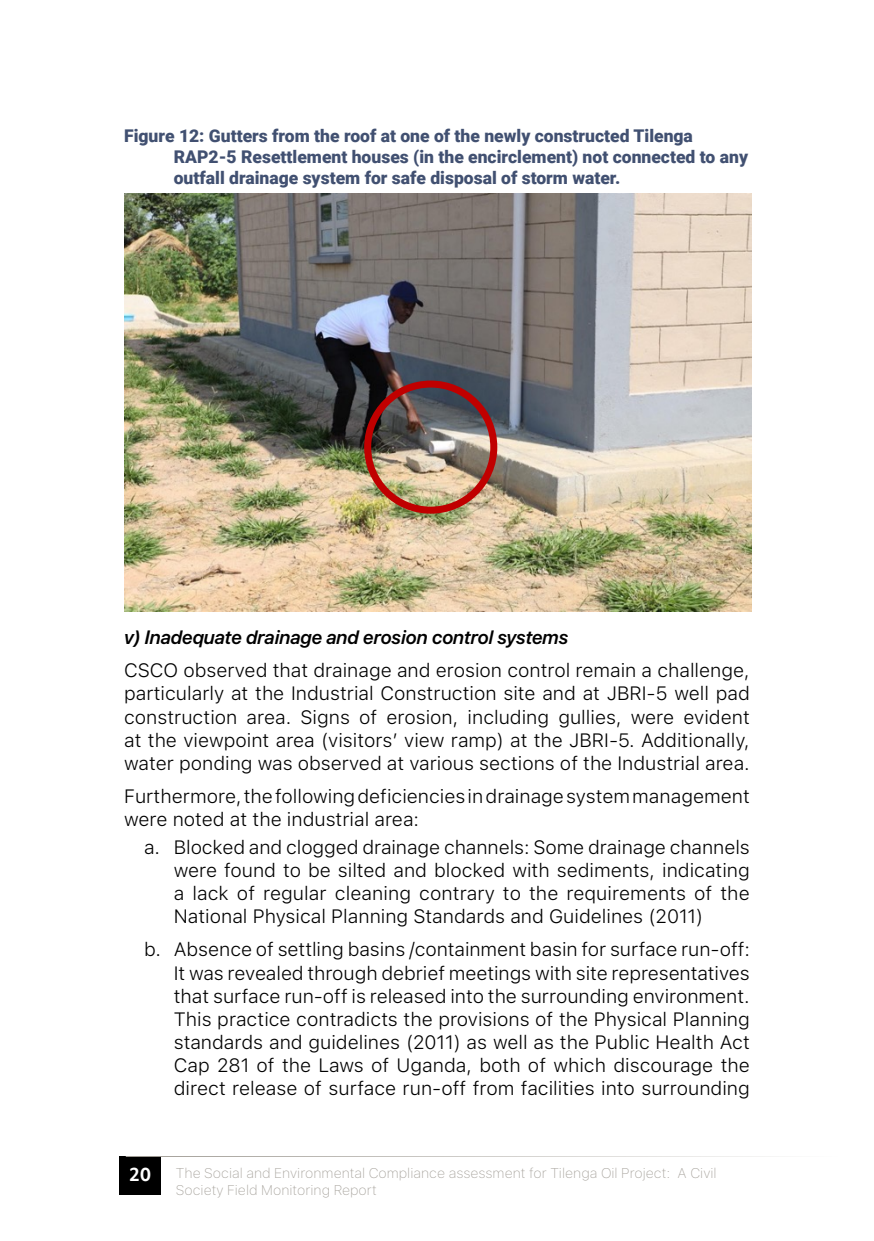
<style>
.page{position:relative;width:874px;height:1241px;background:#fff}
.page>*{position:absolute;margin:0;border:0;box-sizing:border-box;transform-origin:0 0}
.t1{font:300 19.25px/23.1px "SF Pro Text";color:#000;text-align:justify}
.t2{font:italic 19.25px "SF Pro";color:#000}
.t3{font:900 17.5px/21px "Roboto";color:#415071}
.t4{font:700 17.5px "Objektiv Mk 1";color:#fff}
.t5{font:100 14px/16.8px "SF Pro Text";color:#a29e97}
</style>
<div class="page">
<div style="left:119px;top:1156px;width:42px;height:38px;background:#000"></div>
<hr style="left:126px;top:1155px;width:711px;height:1px;background:#a29e97">
<img style="left:124px;top:193px;width:627px;height:418px">
<div style="left:364px;top:380px;width:133px;height:133px;border:7px solid #c00000;border-radius:50%"></div>
<p class="t3" style="left:174px;top:125px;width:575px;text-indent:-50px">Figure 12: Gutters from the roof at one of the newly constructed Tilenga<br>RAP2-5 Resettlement houses (in the encirclement) not connected to any outfall drainage system for safe disposal of storm water.</p>
<p class="t2" style="left:124px;top:626px;width:445px">v) Inadequate drainage and erosion control systems</p>
<p class="t1" style="left:124px;top:659px;width:627px">CSCO observed that drainage and erosion control remain a challenge, particularly at the Industrial Construction site and at JBRI-5 well pad construction area. Signs of erosion, including gullies, were evident at the viewpoint area (visitors’ view ramp) at the JBRI-5. Additionally, water ponding was observed at various sections of the Industrial area.</p>
<p class="t1" style="left:124px;top:784px;width:627px">Furthermore, the following deficiencies in drainage system management were noted at the industrial area:</p>
<p class="t1" style="left:174px;top:835px;width:577px;text-indent:-30px">a. Blocked and clogged drainage channels: Some drainage channels were found to be silted and blocked with sediments, indicating a lack of regular cleaning contrary to the requirements of the National Physical Planning Standards and Guidelines (2011)</p>
<p class="t1" style="left:174px;top:938px;width:577px;text-indent:-30px">b. Absence of settling basins /containment basin for surface run-off:<br>It was revealed through debrief meetings with site representatives that surface run-off is released into the surrounding environment.<br>This practice contradicts the provisions of the Physical Planning standards and guidelines (2011) as well as the Public Health Act Cap 281 of the Laws of Uganda, both of which discourage the direct release of surface run-off from facilities into surrounding</p>
<p class="t4" style="left:129px;top:1161px;width:23px">20</p>
<p class="t5" style="left:176px;top:1164px;width:542px">The Social and Environmental Compliance assessment for Tilenga Oil Project: A Civil<br>Society Field Monitoring Report</p>
</div>
